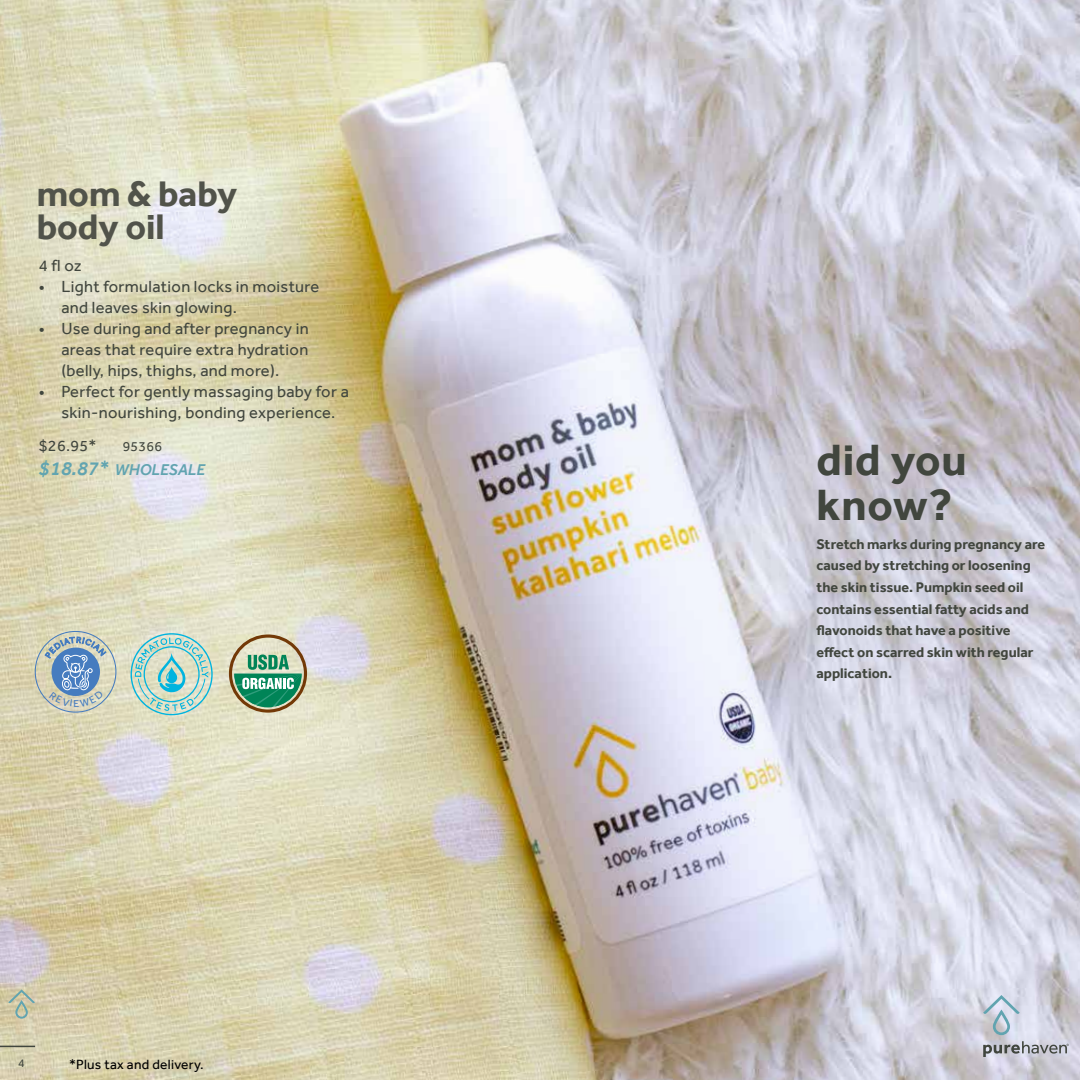
<style>
.page{position:relative;width:1080px;height:1080px;background:#fff}
.page>*{position:absolute;margin:0;border:0;box-sizing:border-box;transform-origin:0 0}
.t1{font:700 45px/45px "Effra";letter-spacing:.02em;color:#41463e}
.t2{font:700 36.6px/32.7px "Effra";color:#51534a}
.t3{font:16.5px/21px "Effra";letter-spacing:.02em;color:#41463e}
.t4{font:italic 500 16.05px "Effra";color:#61a4b0}
.t5{font:16.05px "Effra";color:#41463e}
.t6{font:700 14.4px/21.6px "Effra";color:#41463e}
.t7{font:14.1px "Effra";letter-spacing:.02em;color:#41463e}
.t8{font:13.8px "Effra";letter-spacing:.02em;color:#000}
.t9{font:12px "Effra";color:#41463e}
.s1{font-size:20.1px}
</style>
<div class="page">
<img style="left:0;top:0;width:1080px;height:1080px">
<svg style="left:8px;top:989px;width:27px;height:30px"></svg>
<hr style="left:0;top:1046px;width:35px;height:1px;background:#41463e">
<svg style="left:983px;top:995px;width:37px;height:40px"></svg>
<svg style="left:983px;top:1041px;width:86px;height:16px"></svg>
<div style="left:35px;top:631px;width:81px;height:82px;border:1px solid #467cbf;border-radius:50%"></div>
<svg style="left:131px;top:633px;width:82px;height:82px"></svg>
<div style="left:229px;top:635px;width:78px;height:78px;border:3px solid #733907;border-radius:50%"></div>
<svg style="left:234px;top:655px;width:68px;height:52px"></svg>
<svg style="left:45px;top:637px;width:61px;height:70px"></svg>
<h2 class="t2" style="left:37px;top:177px;width:202px">mom &amp; baby body oil</h2>
<p class="t3" style="left:39px;top:255px;width:44px">4 fl oz</p>
<p class="t3" style="left:61px;top:276px;width:259px;text-indent:-23px">• Light formulation locks in moisture and leaves skin glowing.</p>
<p class="t3" style="left:61px;top:318px;width:249px;text-align:justify;text-indent:-23px">• Use during and after pregnancy in areas that require extra hydration (belly, hips, thighs, and more).</p>
<p class="t3" style="left:39px;top:381px;width:312px;text-align:center">• Perfect for gently massaging baby for a skin-nourishing, bonding experience.</p>
<p class="t5" style="left:39px;top:436px;width:59px">$26.95*</p>
<p class="t7" style="left:123px;top:438px;width:41px">95366</p>
<p class="t4" style="left:39px;top:460px;width:168px"><span class="s1">$18.87*</span> WHOLESALE</p>
<p class="t9" style="left:18px;top:1056px;width:8px">4</p>
<p class="t8" style="left:69px;top:1056px;width:136px">*Plus tax and delivery.</p>
<h1 class="t1" style="left:816px;top:437px;width:152px">did you know?</h1>
<p class="t6" style="left:816px;top:533px;width:230px">Stretch marks during pregnancy are caused by stretching or loosening the skin tissue. Pumpkin seed oil contains essential fatty acids and flavonoids that have a positive effect on scarred skin with regular application.</p>
</div>
